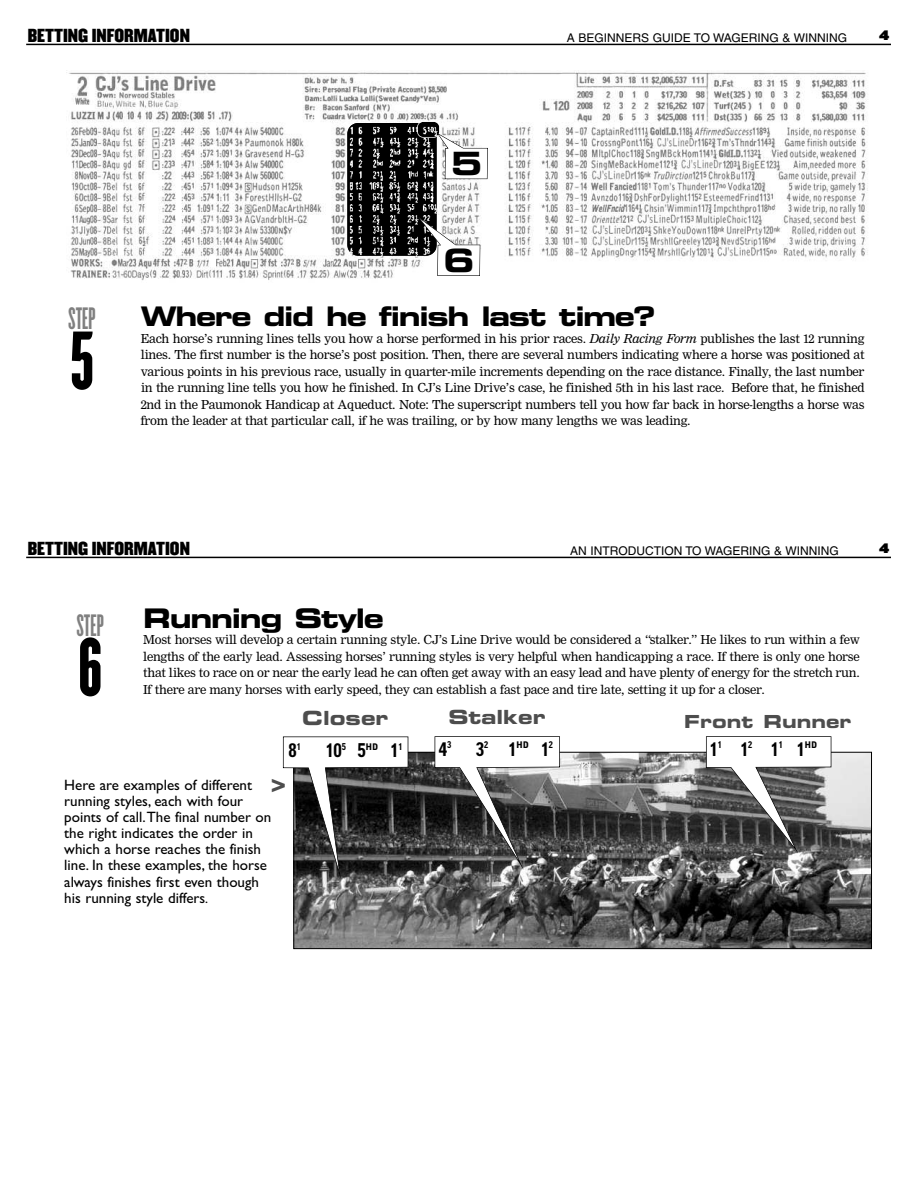
<style>
.page{position:relative;width:918px;height:1188px;background:#fff}
.page>*{position:absolute;margin:0;border:0;box-sizing:border-box;transform-origin:0 0}
.t1{font:72px "Champion HTF Featherweight";color:#000}
.t2{font:32.1px "Eurostile Bold Extended Two";color:#000}
.t3{font:27px "Eurostile Bold Extended Two";letter-spacing:-.05em;color:#000}
.t4{font:27px "Champion HTF Bantamweight";color:#808080}
.t5{font:25.5px "Eurostile Bold Extended Two";color:#4d4d4d}
.t6{font:19.5px "Eurostile Bold Extended Two";color:#4d4d4d}
.t7{font:700 18.75px "Paddock";color:#000}
.t8{font:18px "Eurostile Bold Extended Two";color:#4d4d4d}
.t9{font:16.5px "Champion HTF Middleweight";color:#000}
.t10{font:15px/16px "Gill Sans";color:#000}
.t11{font:13.5px/16.5px "Nimrod Rgl";letter-spacing:-.02em;color:#000;text-align:justify}
.t12{font:12px "Helvetica";color:#000}
.t13{font:12px "Champion HTF Heavyweight";color:#000}
.t14{font:700 9.3px "Paddock";color:#000}
.s1{font-family:"Nimrod Itl"}
.s2{font-size:18.75px}
.s3{font-size:13.5px}
</style>
<div class="page">
<hr style="left:26px;top:44px;width:865px;height:1px;background:#000">
<img style="left:69px;top:72px;width:799px;height:209px">
<div style="left:418px;top:122px;width:21px;height:15px;background:#000;border-radius:5px"></div>
<div style="left:417px;top:121px;width:23px;height:17px;border:1px solid #fff;border-radius:6px"></div>
<img style="left:348px;top:124px;width:90px;height:133px;border-radius:11px">
<svg style="left:417px;top:216px;width:63px;height:60px"></svg>
<svg style="left:437px;top:133px;width:51px;height:46px"></svg>
<hr style="left:26px;top:557px;width:865px;height:1px;background:#000">
<img style="left:295px;top:754px;width:575px;height:193px">
<svg style="left:706px;top:736px;width:125px;height:117px;background:#6d6d6d"></svg>
<svg style="left:283px;top:736px;width:125px;height:144px"></svg>
<svg style="left:435px;top:736px;width:125px;height:134px;background:#5d5d5d"></svg>
<div style="left:708px;top:739px;width:120px;height:27px;background:#fff"></div>
<div style="left:287px;top:741px;width:117px;height:23px;background:#fff"></div>
<div style="left:438px;top:739px;width:117px;height:27px;background:#fff"></div>
<div style="left:269px;top:772px;width:20px;height:35px;background:#fff"></div>
<p class="t9" style="left:28px;top:26px;width:164px">BETTING INFORMATION</p>
<p class="t12" style="left:567px;top:33px;width:282px">A BEGINNERS GUIDE TO WAGERING &amp; WINNING</p>
<p class="t13" style="left:879px;top:29px;width:12px">4</p>
<h2 class="t2" style="left:451px;top:152px;width:33px">5</h2>
<h3 class="t4" style="left:69px;top:304px;width:29px">STEP</h3>
<h1 class="t1" style="left:70px;top:322px;width:25px">5</h1>
<h2 class="t2" style="left:443px;top:248px;width:33px">6</h2>
<h3 class="t3" style="left:141px;top:307px;width:516px">Where did he finish last time?</h3>
<p class="t11" style="left:141px;top:331px;width:725px">Each horse’s running lines tells you how a horse performed in his prior races. <span class="s1">Daily Racing Form</span> publishes the last 12 running lines. The first number is the horse’s post position. Then, there are several numbers indicating where a horse was positioned at various points in his previous race, usually in quarter-mile increments depending on the race distance. Finally, the last number in the running line tells you how he finished. In CJ’s Line Drive’s case, he finished 5th in his last race. Before that, he finished 2nd in the Paumonok Handicap at Aqueduct. Note: The superscript numbers tell you how far back in horse-lengths a horse was from the leader at that particular call, if he was trailing, or by how many lengths we was leading.</p>
<p class="t9" style="left:28px;top:539px;width:164px">BETTING INFORMATION</p>
<p class="t12" style="left:570px;top:546px;width:270px">AN INTRODUCTION TO WAGERING &amp; WINNING</p>
<p class="t13" style="left:879px;top:542px;width:12px">4</p>
<h3 class="t4" style="left:77px;top:611px;width:29px">STEP</h3>
<h1 class="t1" style="left:78px;top:629px;width:25px">6</h1>
<h3 class="t3" style="left:143px;top:608px;width:242px">Running Style</h3>
<p class="t11" style="left:143px;top:632px;width:718px">Most horses will develop a certain running style. CJ’s Line Drive would be considered a “stalker.” He likes to run within a few lengths of the early lead. Assessing horses’ running styles is very helpful when handicapping a race. If there is only one horse that likes to race on or near the early lead he can often get away with an easy lead and have plenty of energy for the stretch run.<br>If there are many horses with early speed, they can establish a fast pace and tire late, setting it up for a closer.</p>
<h3 class="t6" style="left:302px;top:711px;width:88px">Closer</h3>
<h3 class="t6" style="left:448px;top:710px;width:99px">Stalker</h3>
<h3 class="t8" style="left:684px;top:715px;width:169px">Front Runner</h3>
<h3 class="t7" style="left:288px;top:740px;width:14px">8<sup>1</sup></h3>
<h3 class="t7" style="left:325px;top:740px;width:78px">10<sup>5</sup> 5<sup>HD</sup> 1<sup>1</sup></h3>
<h3 class="t7" style="left:439px;top:738px;width:14px">4<sup>3</sup></h3>
<p class="t14" style="left:476px;top:740px;width:78px"><span class="s2">3</span>2 <span class="s2">1</span>HD <span class="s2">1</span>2</p>
<p class="t14" style="left:709px;top:740px;width:110px"><span class="s2">1</span>1 <span class="s2">1</span>2 <span class="s2">1</span>1 <span class="s2">1</span>HD</p>
<h3 class="t5" style="left:271px;top:773px;width:17px">&gt;</h3>
<p class="t10" style="left:64px;top:777px;width:209px">Here are examples of different running styles, each with four points of call.The final number on the right indicates the order in which a horse reaches the finish line. In these examples, the horse always finishes first even though his running style differs<span class="s3">.</span></p>
</div>
